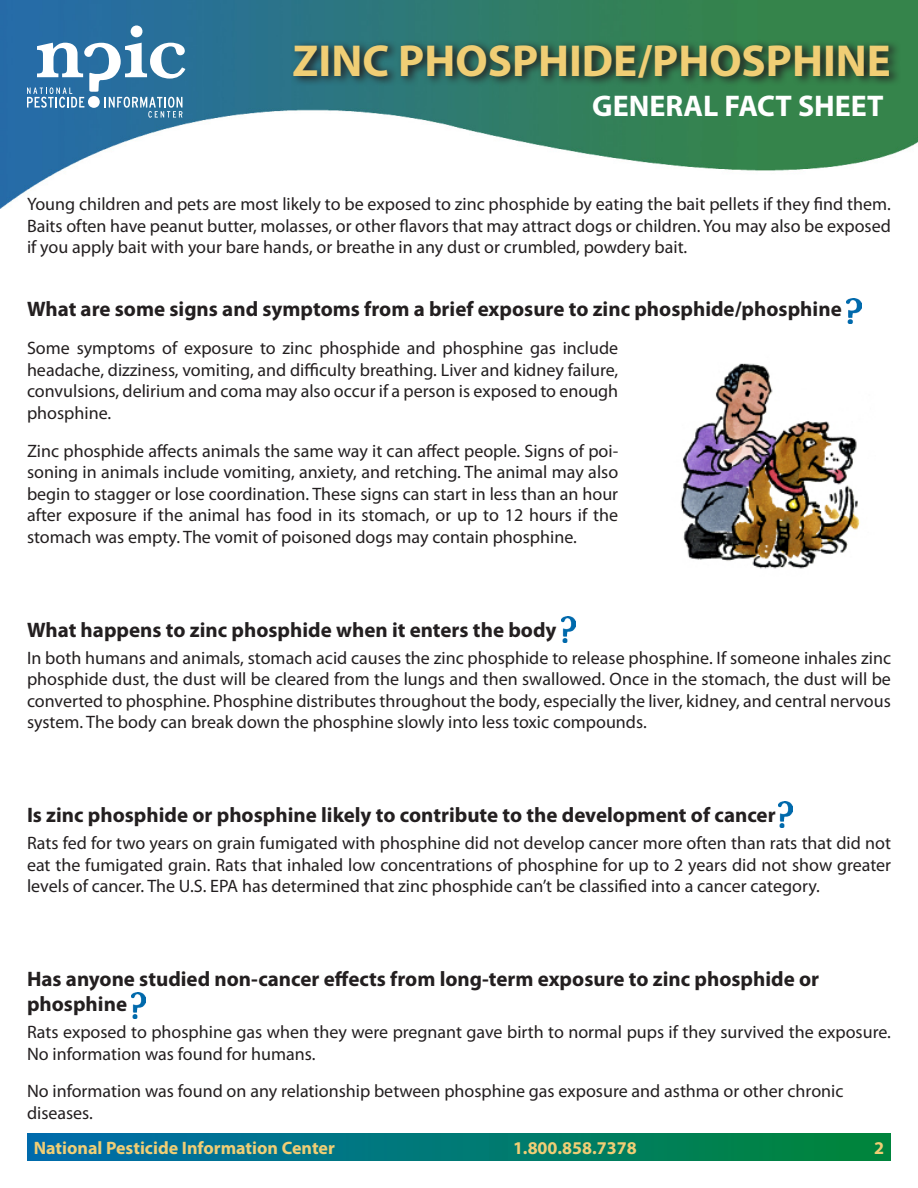
<style>
.page{position:relative;width:918px;height:1188px;background:#fff}
.page>*{position:absolute;margin:0;border:0;box-sizing:border-box;transform-origin:0 0}
.t1{font:700 45px "Myriad Pro";color:#f0ce75}
.t2{font:700 30px "Myriad Pro";color:#fff}
.t3{font:700 21px/25.2px "Myriad Pro";color:#231f20}
.t4{font:18px/21.6px "Myriad Pro";color:#231f20;text-align:justify}
.t5{font:700 18px "Myriad Pro";color:#f0ce75}
</style>
<div class="page">
<img style="left:0;top:0;width:918px;height:208px">
<svg style="left:290px;top:39px;width:611px;height:48px;background:#2c5f4b"></svg>
<div style="left:838px;top:1134px;width:53px;height:27px;background:#00843d"></div>
<div style="left:27px;top:1134px;width:811px;height:27px;background:linear-gradient(to right,#006caf,#008540)"></div>
<svg style="left:131px;top:25px;width:11px;height:12px"></svg>
<svg style="left:27px;top:43px;width:158px;height:75px"></svg>
<img style="left:561px;top:616px;width:15px;height:26px">
<img style="left:847px;top:298px;width:14px;height:26px">
<img style="left:680px;top:363px;width:180px;height:206px">
<img style="left:778px;top:801px;width:15px;height:26px">
<img style="left:132px;top:993px;width:14px;height:26px">
<h1 class="t1" style="left:293px;top:31px;width:600px">ZINC PHOSPHIDE/PHOSPHINE</h1>
<h2 class="t2" style="left:592px;top:86px;width:293px">GENERAL FACT SHEET</h2>
<p class="t4" style="left:27px;top:193px;width:865px">Young children and pets are most likely to be exposed to zinc phosphide by eating the bait pellets if they find them.<br>Baits often have peanut butter, molasses, or other flavors that may attract dogs or children. You may also be exposed if you apply bait with your bare hands, or breathe in any dust or crumbled, powdery bait.</p>
<p class="t3" style="left:27px;top:296px;width:816px">What are some signs and symptoms from a brief exposure to zinc phosphide/phosphine</p>
<p class="t4" style="left:27px;top:337px;width:593px">Some symptoms of exposure to zinc phosphide and phosphine gas include headache, dizziness, vomiting, and difficulty breathing. Liver and kidney failure, convulsions, delirium and coma may also occur if a person is exposed to enough phosphine.</p>
<p class="t4" style="left:27px;top:439px;width:593px">Zinc phosphide affects animals the same way it can affect people. Signs of poi&shy;soning in animals include vomiting, anxiety, and retching. The animal may also begin to stagger or lose coordination. These signs can start in less than an hour after exposure if the animal has food in its stomach, or up to 12 hours if the stomach was empty. The vomit of poisoned dogs may contain phosphine.</p>
<p class="t3" style="left:27px;top:616px;width:531px">What happens to zinc phosphide when it enters the body</p>
<p class="t4" style="left:27px;top:646px;width:866px">In both humans and animals, stomach acid causes the zinc phosphide to release phosphine. If someone inhales zinc phosphide dust, the dust will be cleared from the lungs and then swallowed. Once in the stomach, the dust will be converted to phosphine. Phosphine distributes throughout the body, especially the liver, kidney, and central nervous system. The body can break down the phosphine slowly into less toxic compounds.</p>
<p class="t3" style="left:27px;top:802px;width:750px">Is zinc phosphide or phosphine likely to contribute to the development of cancer</p>
<p class="t4" style="left:27px;top:832px;width:866px">Rats fed for two years on grain fumigated with phosphine did not develop cancer more often than rats that did not eat the fumigated grain. Rats that inhaled low concentrations of phosphine for up to 2 years did not show greater levels of cancer. The U.S. EPA has determined that zinc phosphide can’t be classified into a cancer category.</p>
<p class="t3" style="left:27px;top:965px;width:794px">Has anyone studied non-cancer effects from long-term exposure to zinc phosphide or phosphine</p>
<p class="t4" style="left:27px;top:1021px;width:865px">Rats exposed to phosphine gas when they were pregnant gave birth to normal pups if they survived the exposure.<br>No information was found for humans.</p>
<p class="t4" style="left:27px;top:1080px;width:818px">No information was found on any relationship between phosphine gas exposure and asthma or other chronic diseases.</p>
<p class="t5" style="left:34px;top:1136px;width:303px">National Pesticide Information Center</p>
<p class="t5" style="left:513px;top:1136px;width:125px">1.800.858.7378</p>
<p class="t5" style="left:874px;top:1136px;width:11px">2</p>
</div>
